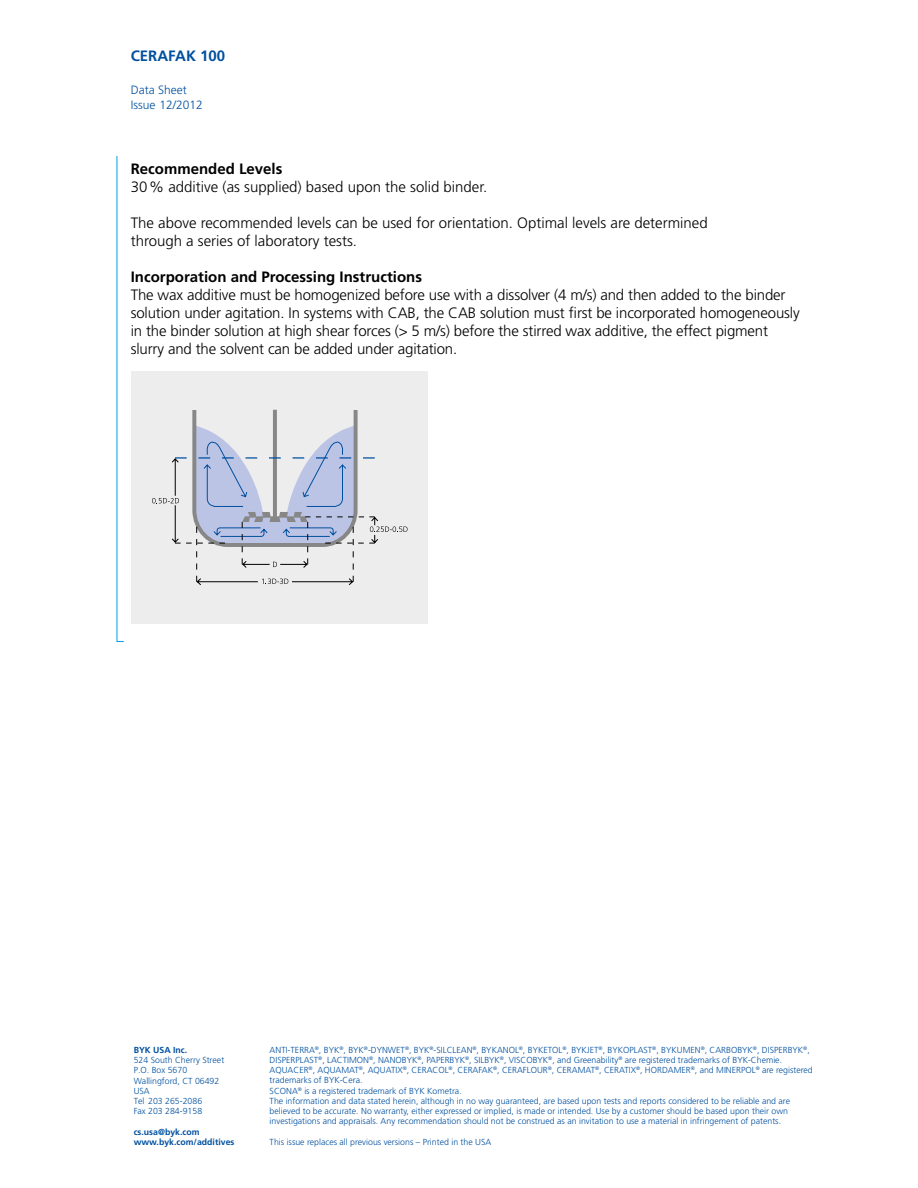
<style>
.page{position:relative;width:918px;height:1188px;background:#fff}
.page>*{position:absolute;margin:0;border:0;box-sizing:border-box;transform-origin:0 0}
.t1{font:300 15px/18px "Frutiger LT";letter-spacing:-.01em;color:#000}
.t2{font:700 15px "Frutiger LT";color:#000}
.t3{font:700 15px "Frutiger LT";color:#0050a0}
.t4{font:300 12px/15px "Frutiger LT";color:#0050a0}
.t5{font:300 8.7px/10.2px "Frutiger LT";color:#0050a0}
.t6{font:700 8.7px/10.2px "Frutiger LT";color:#0050a0}
</style>
<div class="page">
<svg style="left:116px;top:155px;width:8px;height:487px"></svg>
<div style="left:131px;top:372px;width:296px;height:252px;background:#ededed"></div>
<svg style="left:152px;top:409px;width:256px;height:177px"></svg>
<h1 class="t3" style="left:131px;top:47px;width:96px">CERAFAK 100</h1>
<h2 class="t4" style="left:131px;top:82px;width:74px">Data Sheet<br>Issue 12/2012</h2>
<h1 class="t2" style="left:131px;top:160px;width:153px">Recommended Levels</h1>
<h1 class="t1" style="left:131px;top:178px;width:358px">30 % additive (as supplied) based upon the solid binder.</h1>
<h1 class="t1" style="left:131px;top:214px;width:579px">The above recommended levels can be used for orientation. Optimal levels are determined through a series of laboratory tests.</h1>
<h1 class="t2" style="left:131px;top:268px;width:293px">Incorporation and Processing Instructions</h1>
<p class="t1" style="left:131px;top:286px;width:671px">The wax additive must be homogenized before use with a dissolver (4 m/s) and then added to the binder solution under agitation. In systems with CAB, the CAB solution must first be incorporated homogeneously in the binder solution at high shear forces (&gt; 5 m/s) before the stirred wax additive, the effect pigment slurry and the solvent can be added under agitation.</p>
<p class="t6" style="left:134px;top:1045px;width:55px">BYK USA Inc.</p>
<p class="t5" style="left:134px;top:1055px;width:92px">524 South Cherry Street<br>P.O. Box 5670<br>Wallingford, CT 06492<br>USA<br>Tel 203 265-2086<br>Fax 203 284-9158</p>
<p class="t6" style="left:134px;top:1127px;width:102px">cs.usa@byk.com www.byk.com/additives</p>
<p class="t5" style="left:270px;top:1045px;width:545px">ANTI-TERRA<sup>®</sup>, BYK<sup>®</sup>, BYK<sup>®</sup>-DYNWET<sup>®</sup>, BYK<sup>®</sup>-SILCLEAN<sup>®</sup>, BYKANOL<sup>®</sup>, BYKETOL<sup>®</sup>, BYKJET<sup>®</sup>, BYKOPLAST<sup>®</sup>, BYKUMEN<sup>®</sup>, CARBOBYK<sup>®</sup>, DISPERBYK<sup>®</sup>, DISPERPLAST<sup>®</sup>, LACTIMON<sup>®</sup>, NANOBYK<sup>®</sup>, PAPERBYK<sup>®</sup>, SILBYK<sup>®</sup>, VISCOBYK<sup>®</sup>, and Greenability<sup>®</sup> are registered trademarks of BYK-Chemie.<br>AQUACER<sup>®</sup>, AQUAMAT<sup>®</sup>, AQUATIX<sup>®</sup>, CERACOL<sup>®</sup>, CERAFAK<sup>®</sup>, CERAFLOUR<sup>®</sup>, CERAMAT<sup>®</sup>, CERATIX<sup>®</sup>, HORDAMER<sup>®</sup>, and MINERPOL<sup>®</sup> are registered trademarks of BYK-Cera.<br>SCONA<sup>®</sup> is a registered trademark of BYK Kometra.<br>The information and data stated herein, although in no way guaranteed, are based upon tests and reports considered to be reliable and are believed to be accurate. No warranty, either expressed or implied, is made or intended. Use by a customer should be based upon their own investigations and appraisals. Any recommendation should not be construed as an invitation to use a material in infringement of patents.</p>
<p class="t5" style="left:270px;top:1137px;width:223px">This issue replaces all previous versions – Printed in the USA</p>
</div>
